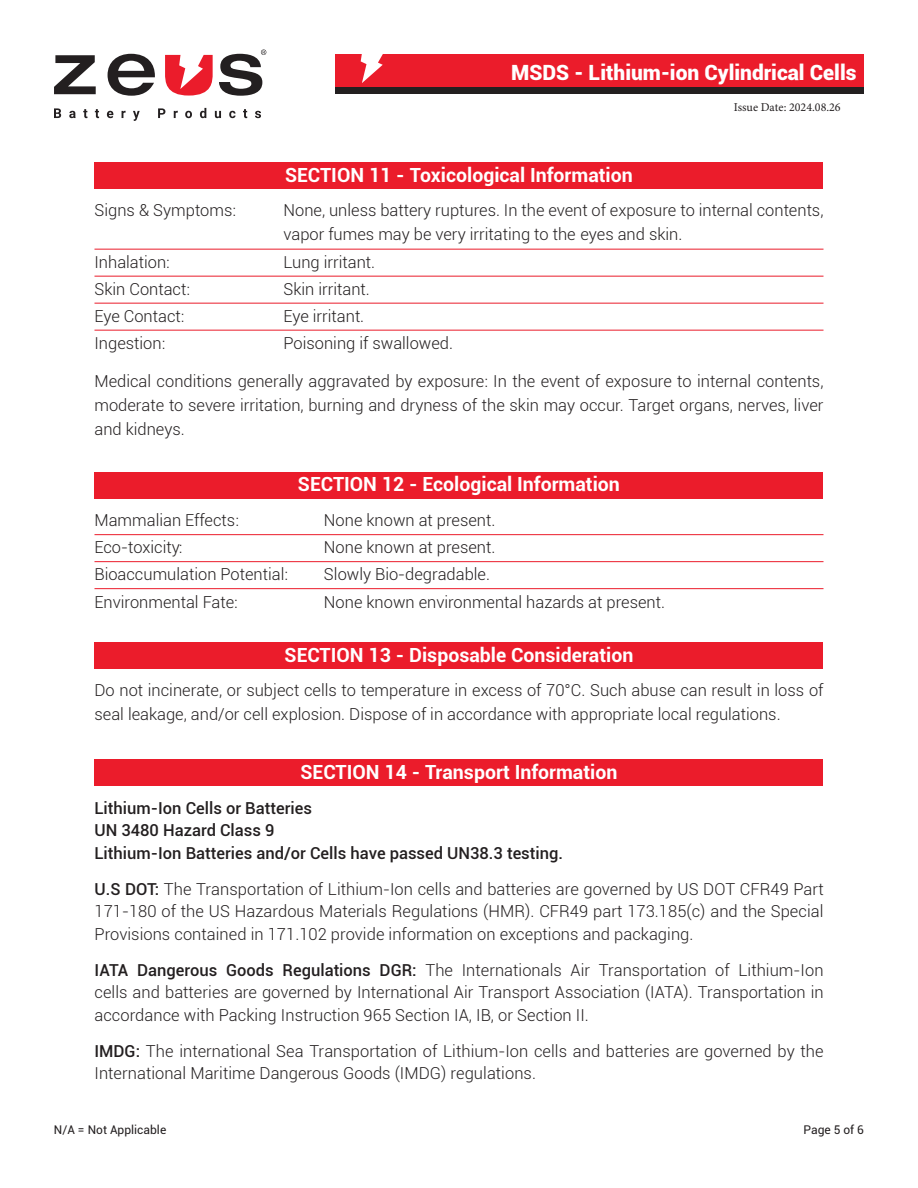
<style>
.page{position:relative;width:918px;height:1188px;background:#fff}
.page>*{position:absolute;margin:0;border:0;box-sizing:border-box;transform-origin:0 0}
.t1{font:900 21px "Roboto";color:#fff}
.t2{font:700 19.5px "Roboto";color:#fff}
.t3{font:300 16.5px/22.5px "Roboto";color:#231f20}
.t4{font:500 16.5px/22.5px "Roboto";color:#231f20}
.t5{font:12px "Roboto";color:#231f20}
.t6{font:12px "Minion Pro";color:#231f20}
.s1{font-weight:500}
</style>
<div class="page">
<svg style="left:54px;top:55px;width:42px;height:39px"></svg>
<svg style="left:108px;top:54px;width:47px;height:42px"></svg>
<svg style="left:165px;top:55px;width:48px;height:41px"></svg>
<svg style="left:219px;top:50px;width:47px;height:46px"></svg>
<svg style="left:54px;top:108px;width:7px;height:10px"></svg>
<svg style="left:69px;top:111px;width:7px;height:7px"></svg>
<svg style="left:83px;top:109px;width:4px;height:9px"></svg>
<svg style="left:95px;top:109px;width:4px;height:9px"></svg>
<svg style="left:107px;top:111px;width:6px;height:7px"></svg>
<svg style="left:122px;top:111px;width:4px;height:7px"></svg>
<svg style="left:133px;top:111px;width:7px;height:10px"></svg>
<svg style="left:158px;top:108px;width:7px;height:10px"></svg>
<svg style="left:174px;top:111px;width:4px;height:7px"></svg>
<svg style="left:185px;top:111px;width:7px;height:7px"></svg>
<svg style="left:200px;top:108px;width:6px;height:10px"></svg>
<svg style="left:215px;top:111px;width:6px;height:7px"></svg>
<svg style="left:229px;top:111px;width:7px;height:7px"></svg>
<svg style="left:243px;top:109px;width:4px;height:9px"></svg>
<svg style="left:255px;top:111px;width:6px;height:7px"></svg>
<div style="left:336px;top:55px;width:528px;height:39px;background:#eb1c2b"></div>
<div style="left:336px;top:88px;width:528px;height:6px;background:#231f20"></div>
<svg style="left:361px;top:54px;width:25px;height:29px"></svg>
<div style="left:94px;top:472px;width:730px;height:27px;background:#eb1c2b"></div>
<div style="left:94px;top:642px;width:730px;height:27px;background:#eb1c2b"></div>
<hr style="left:94px;top:534px;width:730px;height:1px;background:#eb1c2b">
<hr style="left:94px;top:561px;width:730px;height:1px;background:#eb1c2b">
<hr style="left:94px;top:588px;width:730px;height:1px;background:#eb1c2b">
<div style="left:94px;top:162px;width:730px;height:27px;background:#eb1c2b"></div>
<hr style="left:94px;top:249px;width:730px;height:1px;background:#eb1c2b">
<hr style="left:94px;top:276px;width:730px;height:1px;background:#eb1c2b">
<hr style="left:94px;top:303px;width:730px;height:1px;background:#eb1c2b">
<hr style="left:94px;top:330px;width:730px;height:1px;background:#eb1c2b">
<div style="left:94px;top:759px;width:730px;height:27px;background:#eb1c2b"></div>
<p class="t1" style="left:511px;top:57px;width:347px">MSDS - Lithium-ion Cylindrical Cells</p>
<p class="t2" style="left:285px;top:161px;width:349px">SECTION 11 - Toxicological Information</p>
<p class="t6" style="left:734px;top:100px;width:108px">Issue Date: 2024.08.26</p>
<p class="t3" style="left:94px;top:199px;width:143px">Signs &amp; Symptoms:</p>
<p class="t3" style="left:284px;top:198px;width:542px;line-height:24px">None, unless battery ruptures. In the event of exposure to internal contents, vapor fumes may be very irritating to the eyes and skin.</p>
<p class="t3" style="left:94px;top:250px;width:77px">Inhalation:</p>
<p class="t3" style="left:284px;top:250px;width:93px">Lung irritant.</p>
<p class="t3" style="left:94px;top:277px;width:97px">Skin Contact:</p>
<p class="t3" style="left:284px;top:277px;width:88px">Skin irritant.</p>
<p class="t3" style="left:95px;top:304px;width:91px">Eye Contact:</p>
<p class="t3" style="left:284px;top:304px;width:82px">Eye irritant.</p>
<p class="t3" style="left:94px;top:332px;width:72px">Ingestion:</p>
<p class="t3" style="left:284px;top:332px;width:171px">Poisoning if swallowed.</p>
<p class="t3" style="left:94px;top:368px;width:731px;line-height:24px;text-align:justify">Medical conditions generally aggravated by exposure: In the event of exposure to internal contents, moderate to severe irritation, burning and dryness of the skin may occur. Target organs, nerves, liver and kidneys.</p>
<p class="t2" style="left:298px;top:470px;width:324px">SECTION 12 - Ecological Information</p>
<p class="t3" style="left:94px;top:508px;width:146px">Mammalian Effects:</p>
<p class="t3" style="left:324px;top:508px;width:173px">None known at present.</p>
<p class="t3" style="left:94px;top:535px;width:89px">Eco-toxicity:</p>
<p class="t3" style="left:324px;top:535px;width:173px">None known at present.</p>
<p class="t3" style="left:94px;top:563px;width:195px">Bioaccumulation Potential:</p>
<p class="t3" style="left:324px;top:563px;width:168px">Slowly Bio-degradable.</p>
<p class="t3" style="left:94px;top:590px;width:145px">Environmental Fate:</p>
<p class="t3" style="left:324px;top:590px;width:343px">None known environmental hazards at present.</p>
<p class="t2" style="left:285px;top:641px;width:350px">SECTION 13 - Disposable Consideration</p>
<p class="t3" style="left:94px;top:678px;width:731px;line-height:24px">Do not incinerate, or subject cells to temperature in excess of 70°C. Such abuse can result in loss of seal leakage, and/or cell explosion. Dispose of in accordance with appropriate local regulations.</p>
<p class="t2" style="left:301px;top:758px;width:318px">SECTION 14 - Transport Information</p>
<p class="t4" style="left:94px;top:796px;width:470px">Lithium-Ion Cells or Batteries<br>UN 3480 Hazard Class 9<br>Lithium-Ion Batteries and/or Cells have passed UN38.3 testing.</p>
<p class="t3" style="left:94px;top:877px;width:731px;text-align:justify"><span class="s1">U.S DOT:</span> The Transportation of Lithium-Ion cells and batteries are governed by US DOT CFR49 Part 171-180 of the US Hazardous Materials Regulations (HMR). CFR49 part 173.185(c) and the Special Provisions contained in 171.102 provide information on exceptions and packaging.</p>
<p class="t3" style="left:94px;top:958px;width:731px;text-align:justify"><span class="s1">IATA Dangerous Goods Regulations DGR:</span> The Internationals Air Transportation of Lithium-Ion cells and batteries are governed by International Air Transport Association (IATA). Transportation in accordance with Packing Instruction 965 Section IA, IB, or Section II.</p>
<p class="t3" style="left:94px;top:1039px;width:731px"><span class="s1">IMDG:</span> The international Sea Transportation of Lithium-Ion cells and batteries are governed by the<br>International Maritime Dangerous Goods (IMDG) regulations.</p>
<p class="t5" style="left:54px;top:1121px;width:114px">N/A = Not Applicable</p>
<p class="t5" style="left:804px;top:1121px;width:62px">Page 5 of 6</p>
</div>
